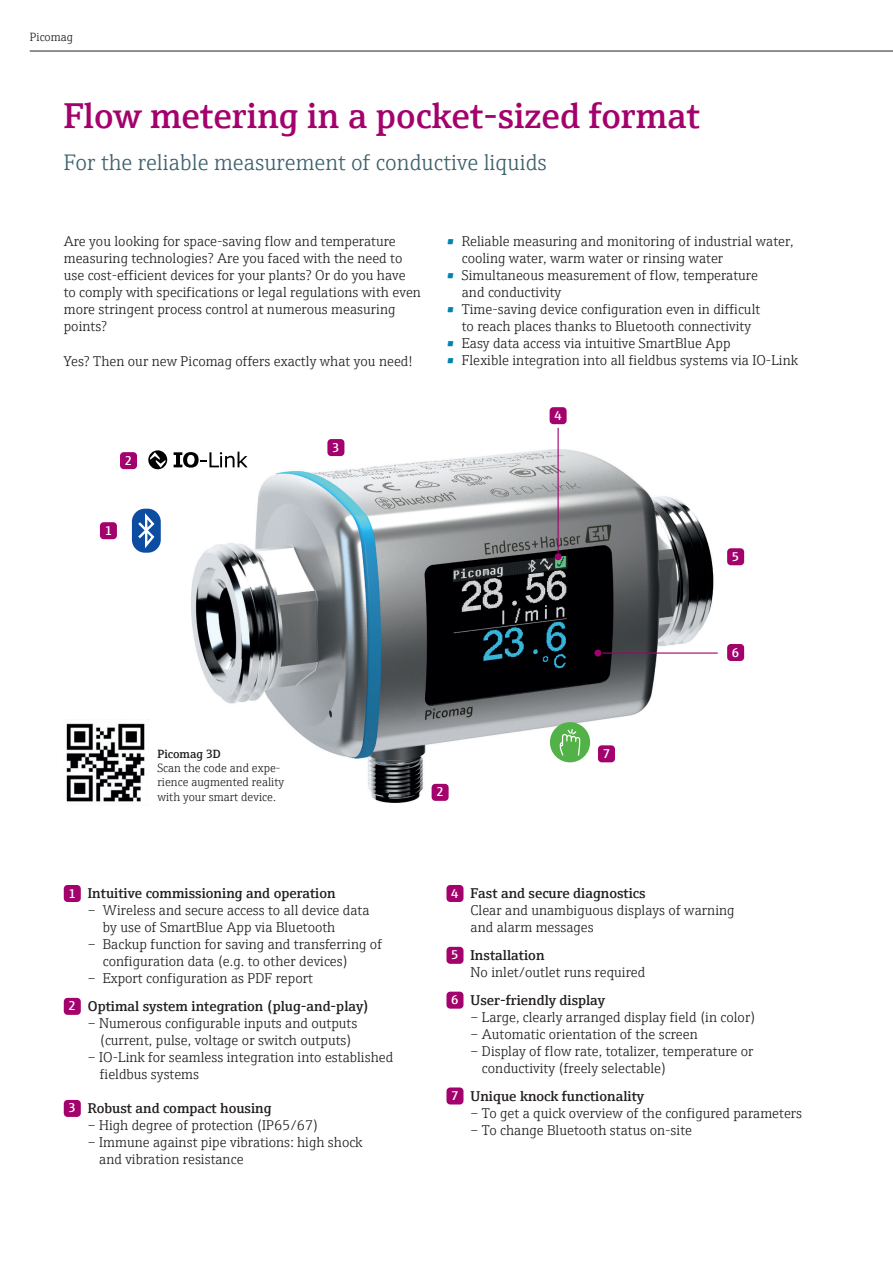
<style>
.page{position:relative;width:893px;height:1263px;background:#fff}
.page>*{position:absolute;margin:0;border:0;box-sizing:border-box;transform-origin:0 0}
.t1{font:600 36px "E+H Serif";color:#a3026c}
.t2{font:300 22.5px "E+H Serif";color:#3f616e}
.t3{font:300 14.25px/17px "E+H Serif";color:#231f20}
.t4{font:600 14.25px/27.8px "E+H Serif";color:#231f20}
.t5{font:600 12.75px "E+H Sans";color:#fff}
.t6{font:300 12px/14.4px "E+H Serif";color:#231f20}
.t7{font:600 12px "E+H Serif";color:#231f20}
.s1{color:#0085ad}
.s2{font-family:"E+H Sans";font-size:12.75px;color:#fff}
.s3{font-weight:300}
.s4{font-family:"E+H Sans";font-weight:600;font-size:12.75px;color:#fff}
.s5{font-weight:600}
</style>
<div class="page">
<hr style="left:30px;top:51px;width:863px;height:1px;background:#231f20">
<div style="left:64px;top:885px;width:17px;height:17px;background:#a3026c;border-radius:4px"></div>
<div style="left:64px;top:998px;width:17px;height:17px;background:#a3026c;border-radius:4px"></div>
<div style="left:64px;top:1100px;width:17px;height:17px;background:#a3026c;border-radius:4px"></div>
<div style="left:446px;top:885px;width:17px;height:17px;background:#a3026c;border-radius:4px"></div>
<div style="left:446px;top:947px;width:17px;height:17px;background:#a3026c;border-radius:4px"></div>
<div style="left:446px;top:992px;width:17px;height:17px;background:#a3026c;border-radius:4px"></div>
<div style="left:446px;top:1087px;width:17px;height:17px;background:#a3026c;border-radius:4px"></div>
<img style="left:173px;top:416px;width:572px;height:387px">
<img style="left:66px;top:719px;width:83px;height:83px">
<div style="left:327px;top:439px;width:17px;height:17px;background:#a3026c;border-radius:4px"></div>
<div style="left:550px;top:407px;width:17px;height:17px;background:#a3026c;border-radius:4px"></div>
<div style="left:727px;top:644px;width:17px;height:17px;background:#a3026c;border-radius:4px"></div>
<hr style="left:602px;top:652px;width:116px;height:2px;background:#a3026c">
<div style="left:594px;top:649px;width:7px;height:7px;background:#a3026c;border-radius:50%"></div>
<hr style="left:558px;top:428px;width:1px;height:124px;background:#a3026c">
<div style="left:555px;top:553px;width:7px;height:7px;background:#a3026c;border-radius:50%"></div>
<div style="left:100px;top:522px;width:17px;height:17px;background:#a3026c;border-radius:4px"></div>
<div style="left:120px;top:452px;width:17px;height:17px;background:#a3026c;border-radius:4px"></div>
<div style="left:432px;top:784px;width:17px;height:17px;background:#a3026c;border-radius:4px"></div>
<svg style="left:148px;top:450px;width:19px;height:19px"></svg>
<svg style="left:150px;top:452px;width:15px;height:16px"></svg>
<svg style="left:174px;top:452px;width:74px;height:16px"></svg>
<div style="left:132px;top:509px;width:29px;height:44px;background:#0d4da1;border-radius:13px"></div>
<svg style="left:138px;top:513px;width:16px;height:35px"></svg>
<div style="left:598px;top:745px;width:17px;height:17px;background:#a3026c;border-radius:4px"></div>
<div style="left:550px;top:722px;width:40px;height:40px;background:#52b147;border-radius:50%"></div>
<svg style="left:560px;top:729px;width:20px;height:27px"></svg>
<div style="left:727px;top:548px;width:17px;height:17px;background:#a3026c;border-radius:4px"></div>
<p class="t6" style="left:30px;top:29px;width:45px">Picomag</p>
<h1 class="t1" style="left:64px;top:88px;width:638px">Flow metering in a pocket-sized format</h1>
<h2 class="t2" style="left:64px;top:145px;width:485px">For the reliable measurement of conductive liquids</h2>
<p class="t3" style="left:64px;top:232px;width:359px">Are you looking for space-saving flow and temperature measuring technologies? Are you faced with the need to use cost-efficient devices for your plants? Or do you have to comply with specifications or legal regulations with even more stringent process control at numerous measuring points?</p>
<p class="t3" style="left:64px;top:351px;width:350px">Yes? Then our new Picomag offers exactly what you need!</p>
<p class="t5" style="left:125px;top:450px;width:9px">2</p>
<p class="t5" style="left:105px;top:521px;width:9px">1</p>
<p class="t5" style="left:332px;top:437px;width:9px">3</p>
<p class="t3" style="left:462px;top:232px;width:333px;text-indent:-15px"><span class="s1">•</span> Reliable measuring and monitoring of industrial water, cooling water, warm water or rinsing water</p>
<p class="t3" style="left:462px;top:266px;width:298px;text-indent:-15px"><span class="s1">•</span> Simultaneous measurement of flow, temperature and conductivity</p>
<p class="t3" style="left:446px;top:300px;width:315px;text-align:center"><span class="s1">•</span> Time-saving device configuration even in difficult to reach places thanks to Bluetooth connectivity</p>
<p class="t3" style="left:446px;top:334px;width:286px"><span class="s1">•</span> Easy data access via intuitive SmartBlue App</p>
<p class="t3" style="left:446px;top:351px;width:353px"><span class="s1">•</span> Flexible integration into all fieldbus systems via IO-Link</p>
<p class="t5" style="left:554px;top:405px;width:9px">4</p>
<p class="t5" style="left:732px;top:547px;width:9px">5</p>
<p class="t5" style="left:732px;top:642px;width:9px">6</p>
<p class="t7" style="left:157px;top:744px;width:65px">Picomag 3D</p>
<p class="t6" style="left:157px;top:760px;width:128px">Scan the code and expe&shy;rience augmented reality with your smart device.</p>
<p class="t4" style="left:69px;top:878px;width:269px"><span class="s2">1</span> Intuitive commissioning and operation</p>
<p class="t3" style="left:103px;top:901px;width:268px;text-indent:-15px">– Wireless and secure access to all device data by use of SmartBlue App via Bluetooth</p>
<p class="t3" style="left:103px;top:935px;width:281px;text-indent:-15px">– Backup function for saving and transferring of configuration data (e.g. to other devices)</p>
<p class="t4" style="left:69px;top:963px;width:302px;text-indent:19px"><span class="s3">– Export configuration as PDF report<br></span><span class="s2">2</span> Optimal system integration (plug-and-play)</p>
<p class="t3" style="left:88px;top:1014px;width:271px;text-align:center">– Numerous configurable inputs and outputs (current, pulse, voltage or switch outputs)</p>
<p class="t3" style="left:100px;top:1048px;width:295px;text-indent:-12px">– IO-Link for seamless integration into established fieldbus systems</p>
<p class="t4" style="left:69px;top:1093px;width:204px"><span class="s2">3</span> Robust and compact housing</p>
<p class="t3" style="left:88px;top:1116px;width:232px">– High degree of protection (IP65/67)</p>
<p class="t3" style="left:99px;top:1133px;width:265px;text-indent:-11px">– Immune against pipe vibrations: high shock and vibration resistance</p>
<p class="t5" style="left:436px;top:782px;width:9px">2</p>
<p class="t5" style="left:603px;top:744px;width:9px">7</p>
<p class="t3" style="left:471px;top:884px;width:265px;text-indent:-19px"><span class="s4">4</span> <span class="s5">Fast and secure diagnostics<br></span>Clear and unambiguous displays of warning and alarm messages</p>
<p class="t3" style="left:471px;top:946px;width:176px;text-indent:-19px"><span class="s4">5</span> <span class="s5">Installation<br></span>No inlet/outlet runs required</p>
<p class="t4" style="left:451px;top:985px;width:155px"><span class="s2">6</span> User-friendly display</p>
<p class="t3" style="left:471px;top:1007px;width:286px">– Large, clearly arranged display field (in color)</p>
<p class="t3" style="left:471px;top:1024px;width:229px">– Automatic orientation of the screen</p>
<p class="t3" style="left:482px;top:1041px;width:273px;text-indent:-11px">– Display of flow rate, totalizer, temperature or conductivity (freely selectable)</p>
<p class="t4" style="left:451px;top:1081px;width:194px"><span class="s2">7</span> Unique knock functionality</p>
<p class="t3" style="left:471px;top:1103px;width:333px">– To get a quick overview of the configured parameters</p>
<p class="t3" style="left:471px;top:1120px;width:223px">– To change Bluetooth status on-site</p>
</div>
